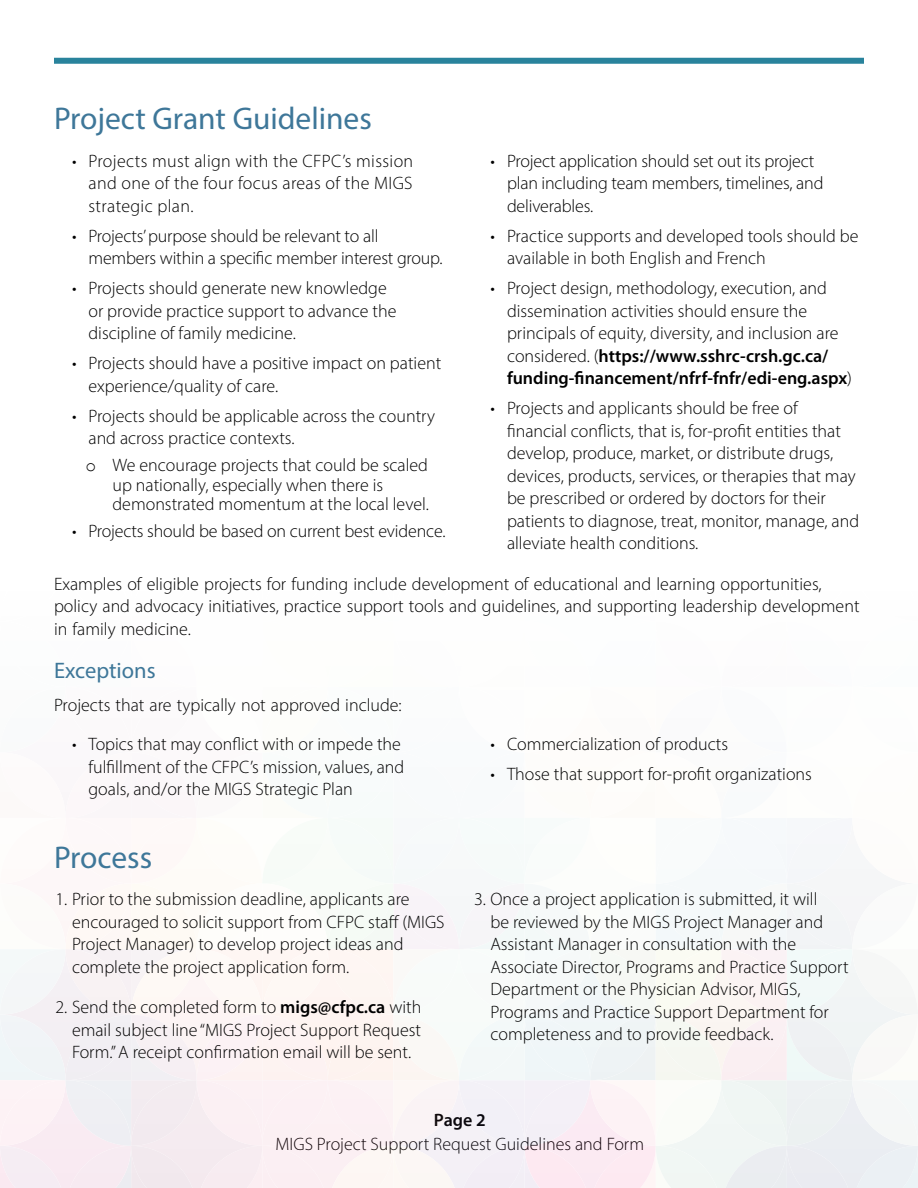
<style>
.page{position:relative;width:918px;height:1188px;background:#fff}
.page>*{position:absolute;margin:0;border:0;box-sizing:border-box;transform-origin:0 0}
.Subhead{font:31.5px "Myriad Pro";color:#3e7799}
.Subhead_3{font:22.5px "Myriad Pro";color:#3e7799}
.Body{font:300 18px/22.5px "Myriad Pro";color:#000}
.t1{font:600 18px "Myriad Pro";color:#000}
.s1{font-family:"Courier New";font-weight:400}
.s2{font-weight:600}
</style>
<div class="page">
<svg style="left:0;top:869px;width:918px;height:319px"></svg>
<div style="left:54px;top:58px;width:810px;height:6px;background:#29839c"></div>
<p class="Subhead" style="left:54px;top:99px;width:319px">Project Grant Guidelines</p>
<p class="Body" style="left:88px;top:149px;width:326px;text-align:justify;text-indent:-16px">• Projects must align with the CFPC’s mission and one of the four focus areas of the MIGS strategic plan.</p>
<p class="Body" style="left:88px;top:224px;width:356px;text-indent:-16px">• Projects’ purpose should be relevant to all members within a specific member interest group.</p>
<p class="Body" style="left:88px;top:277px;width:309px;text-indent:-16px">• Projects should generate new knowledge or provide practice support to advance the discipline of family medicine.</p>
<p class="Body" style="left:88px;top:352px;width:354px;text-indent:-16px">• Projects should have a positive impact on patient experience/quality of care.</p>
<p class="Body" style="left:88px;top:404px;width:348px;text-indent:-16px">• Projects should be applicable across the country and across practice contexts.</p>
<p class="Body" style="left:112px;top:455px;width:318px;line-height:19.4px;text-indent:-27px"><span class="s1">o</span> We encourage projects that could be scaled up nationally, especially when there is demonstrated momentum at the local level.</p>
<p class="Body" style="left:72px;top:520px;width:375px">• Projects should be based on current best evidence.</p>
<p class="Body" style="left:507px;top:149px;width:318px;text-indent:-16px">• Project application should set out its project plan including team members, timelines, and deliverables.</p>
<p class="Body" style="left:507px;top:224px;width:353px;text-indent:-16px">• Practice supports and developed tools should be available in both English and French</p>
<p class="Body" style="left:507px;top:277px;width:347px;text-indent:-16px">• Project design, methodology, execution, and dissemination activities should ensure the principals of equity, diversity, and inclusion are considered. (<span class="s2">https://www.sshrc-crsh.gc.ca/ funding-financement/nfrf-fnfr/edi-eng.aspx</span>)</p>
<p class="Body" style="left:507px;top:397px;width:354px;text-indent:-16px">• Projects and applicants should be free of financial conflicts, that is, for-profit entities that develop, produce, market, or distribute drugs, devices, products, services, or therapies that may be prescribed or ordered by doctors for their patients to diagnose, treat, monitor, manage, and alleviate health conditions.</p>
<p class="Body" style="left:54px;top:572px;width:807px">Examples of eligible projects for funding include development of educational and learning opportunities, policy and advocacy initiatives, practice support tools and guidelines, and supporting leadership development in family medicine.</p>
<p class="Subhead_3" style="left:54px;top:657px;width:103px">Exceptions</p>
<p class="Body" style="left:54px;top:694px;width:349px">Projects that are typically not approved include:</p>
<p class="Body" style="left:88px;top:733px;width:317px;text-indent:-16px">• Topics that may conflict with or impede the fulfillment of the CFPC’s mission, values, and goals, and/or the MIGS Strategic Plan</p>
<p class="Body" style="left:490px;top:733px;width:239px">• Commercialization of products</p>
<p class="Body" style="left:490px;top:763px;width:323px">• Those that support for-profit organizations</p>
<p class="Subhead" style="left:54px;top:838px;width:100px">Process</p>
<p class="Body" style="left:72px;top:888px;width:374px;text-indent:-16px">1. Prior to the submission deadline, applicants are encouraged to solicit support from CFPC staff (MIGS Project Manager) to develop project ideas and complete the project application form.</p>
<p class="Body" style="left:72px;top:996px;width:351px;text-align:justify;text-indent:-16px">2. Send the completed form to <span class="s2">migs@cfpc.ca</span> with email subject line “MIGS Project Support Request Form.” A receipt confirmation email will be sent.</p>
<p class="Body" style="left:490px;top:888px;width:360px;text-indent:-16px">3. Once a project application is submitted, it will<br>be reviewed by the MIGS Project Manager and Assistant Manager in consultation with the Associate Director, Programs and Practice Support Department or the Physician Advisor, MIGS, Programs and Practice Support Department for completeness and to provide feedback.</p>
<p class="t1" style="left:434px;top:1110px;width:53px">Page 2</p>
<p class="Body" style="left:276px;top:1132px;width:370px">MIGS Project Support Request Guidelines and Form</p>
</div>
